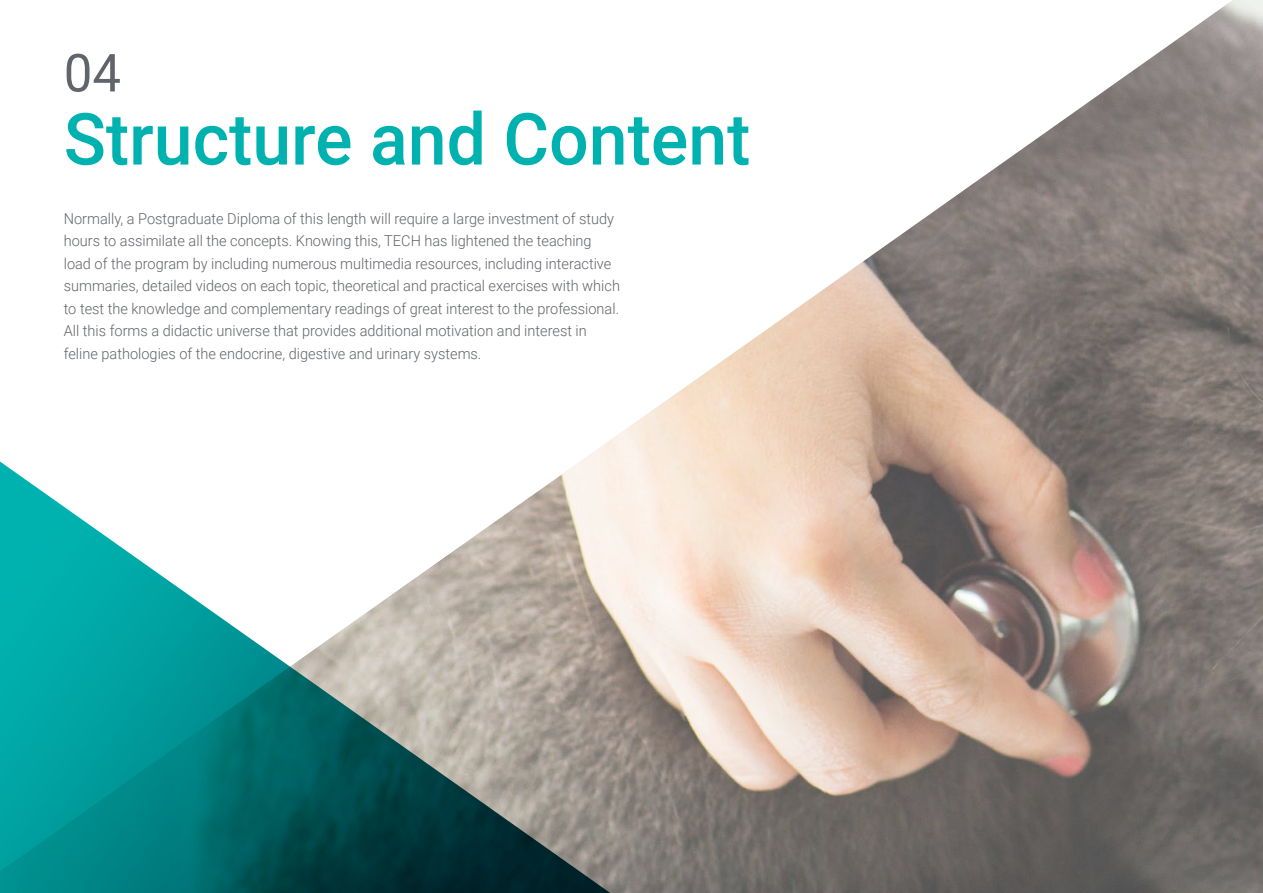
<style>
.page{position:relative;width:1263px;height:893px;background:#fff}
.page>*{position:absolute;margin:0;border:0;box-sizing:border-box;transform-origin:0 0}
.t1{font:500 72px "Roboto";color:#00b2af}
.t2{font:52.5px "Roboto";color:#61646a}
.t3{font:300 15px/22.5px "Roboto";color:#61646a}
</style>
<div class="page">
<img style="left:602px;top:0;width:661px;height:893px">
<svg style="left:0;top:446px;width:640px;height:447px"></svg>
<h2 class="t2" style="left:64px;top:36px;width:59px">04</h2>
<h1 class="t1" style="left:64px;top:89px;width:688px">Structure and Content</h1>
<p class="t3" style="left:64px;top:207px;width:558px">Normally, a Postgraduate Diploma of this length will require a large investment of study hours to assimilate all the concepts. Knowing this, TECH has lightened the teaching load of the program by including numerous multimedia resources, including interactive summaries, detailed videos on each topic, theoretical and practical exercises with which to test the knowledge and complementary readings of great interest to the professional.<br>All this forms a didactic universe that provides additional motivation and interest in feline pathologies of the endocrine, digestive and urinary systems.</p>
</div>
